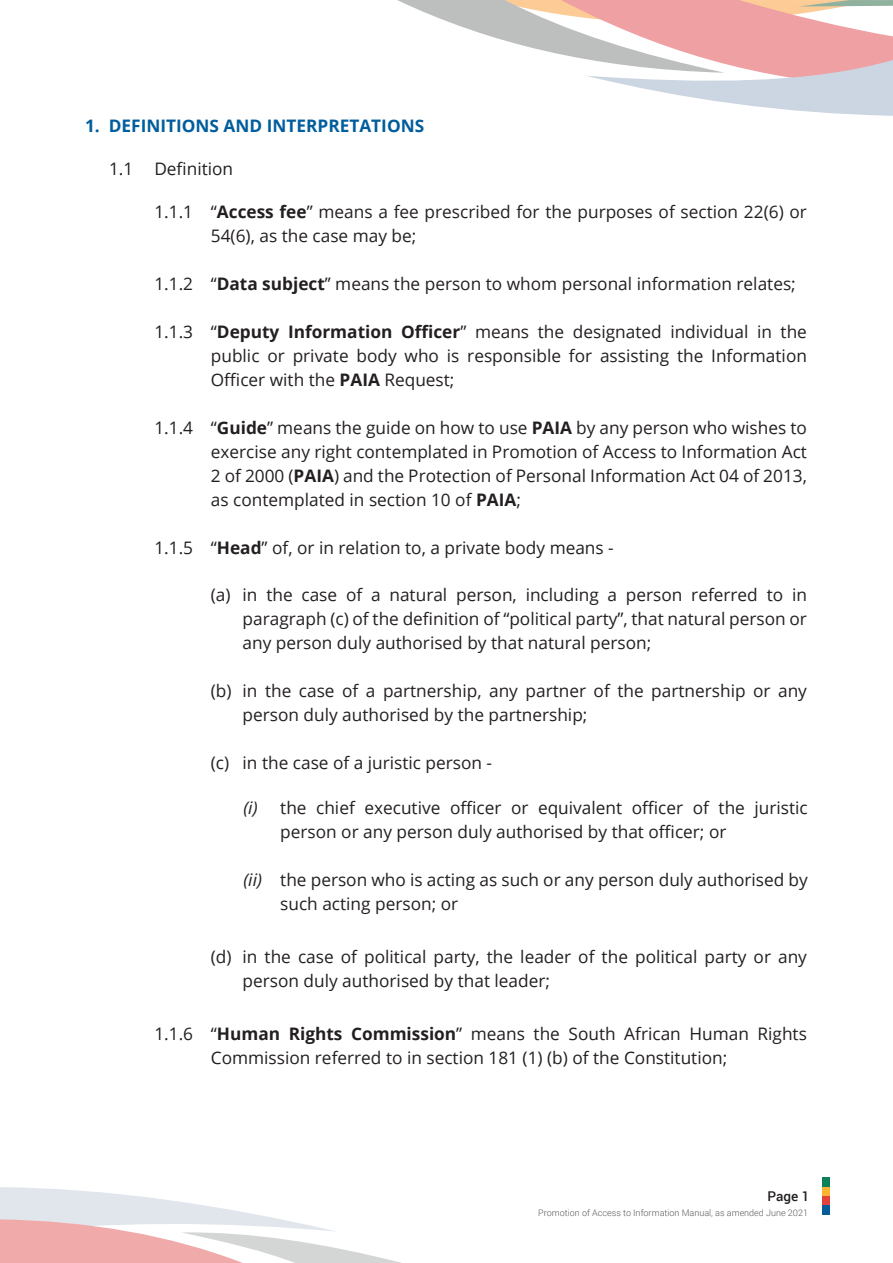
<style>
.page{position:relative;width:893px;height:1263px;background:#fff}
.page>*{position:absolute;margin:0;border:0;box-sizing:border-box;transform-origin:0 0}
.t1{font:17.25px/24px "Open Sans";color:#231f20}
.t2{font:700 17.25px "Open Sans";color:#005d9d}
.t3{font:italic 17.25px "Open Sans";color:#231f20}
.t4{font:500 13.5px "Roboto";color:#231f20}
.t5{font:300 9px "Roboto";color:#58595b}
.s1{font-weight:700}
</style>
<div class="page">
<svg style="left:397px;top:0;width:496px;height:116px"></svg>
<div style="left:822px;top:1196px;width:8px;height:9px;background:#e3413c"></div>
<div style="left:822px;top:1205px;width:8px;height:10px;background:#045d99"></div>
<div style="left:822px;top:1186px;width:8px;height:10px;background:#fab332"></div>
<div style="left:822px;top:1177px;width:8px;height:9px;background:#0e8058"></div>
<svg style="left:0;top:1187px;width:401px;height:76px"></svg>
<p class="t2" style="left:85px;top:114px;width:341px">1. DEFINITIONS AND INTERPRETATIONS</p>
<p class="t1" style="left:109px;top:156px;width:126px">1.1 Definition</p>
<p class="t1" style="left:154px;top:199px;width:40px">1.1.1</p>
<p class="t1" style="left:211px;top:199px;width:598px">“<span class="s1">Access fee</span>” means a fee prescribed for the purposes of section 22(6) or<br>54(6), as the case may be;</p>
<p class="t1" style="left:211px;top:271px;width:586px">‘‘<span class="s1">Data subject</span>’’ means the person to whom personal information relates;</p>
<p class="t1" style="left:211px;top:319px;width:598px;text-align:justify">“<span class="s1">Deputy Information Officer</span>” means the designated individual in the public or private body who is responsible for assisting the Information Officer with the <span class="s1">PAIA</span> Request;</p>
<p class="t1" style="left:211px;top:415px;width:598px;text-align:justify">“<span class="s1">Guide</span>” means the guide on how to use <span class="s1">PAIA</span> by any person who wishes to exercise any right contemplated in Promotion of Access to Information Act 2 of 2000 (<span class="s1">PAIA</span>) and the Protection of Personal Information Act 04 of 2013, as contemplated in section 10 of <span class="s1">PAIA</span>;</p>
<p class="t1" style="left:211px;top:535px;width:404px">“<span class="s1">Head</span>” of, or in relation to, a private body means -</p>
<p class="t1" style="left:154px;top:271px;width:40px">1.1.2</p>
<p class="t1" style="left:154px;top:319px;width:40px">1.1.3</p>
<p class="t1" style="left:154px;top:415px;width:40px">1.1.4</p>
<p class="t1" style="left:154px;top:535px;width:40px">1.1.5</p>
<p class="t1" style="left:211px;top:582px;width:21px">(a)</p>
<p class="t1" style="left:211px;top:678px;width:22px">(b)</p>
<p class="t1" style="left:211px;top:750px;width:20px">(c)</p>
<p class="t1" style="left:243px;top:582px;width:566px;text-align:justify">in the case of a natural person, including a person referred to in paragraph (c) of the definition of “political party”, that natural person or any person duly authorised by that natural person;</p>
<p class="t1" style="left:243px;top:678px;width:566px">in the case of a partnership, any partner of the partnership or any person duly authorised by the partnership;</p>
<p class="t1" style="left:243px;top:750px;width:251px">in the case of a juristic person -</p>
<p class="t3" style="left:243px;top:796px;width:16px">(i)</p>
<p class="t3" style="left:243px;top:868px;width:20px">(ii)</p>
<p class="t1" style="left:280px;top:796px;width:529px">the chief executive officer or equivalent officer of the juristic person or any person duly authorised by that officer; or</p>
<p class="t1" style="left:280px;top:868px;width:529px">the person who is acting as such or any person duly authorised by such acting person; or</p>
<p class="t1" style="left:243px;top:944px;width:566px;text-indent:-32px">(d) in the case of political party, the leader of the political party or any person duly authorised by that leader;</p>
<p class="t1" style="left:211px;top:1021px;width:598px;text-indent:-57px">1.1.6 “<span class="s1">Human Rights Commission</span>” means the South African Human Rights<br>Commission referred to in section 181 (1) (b) of the Constitution;</p>
<p class="t4" style="left:768px;top:1186px;width:43px">Page 1</p>
<p class="t5" style="left:538px;top:1206px;width:271px">Promotion of Access to Information Manual, as amended June 2021</p>
</div>
